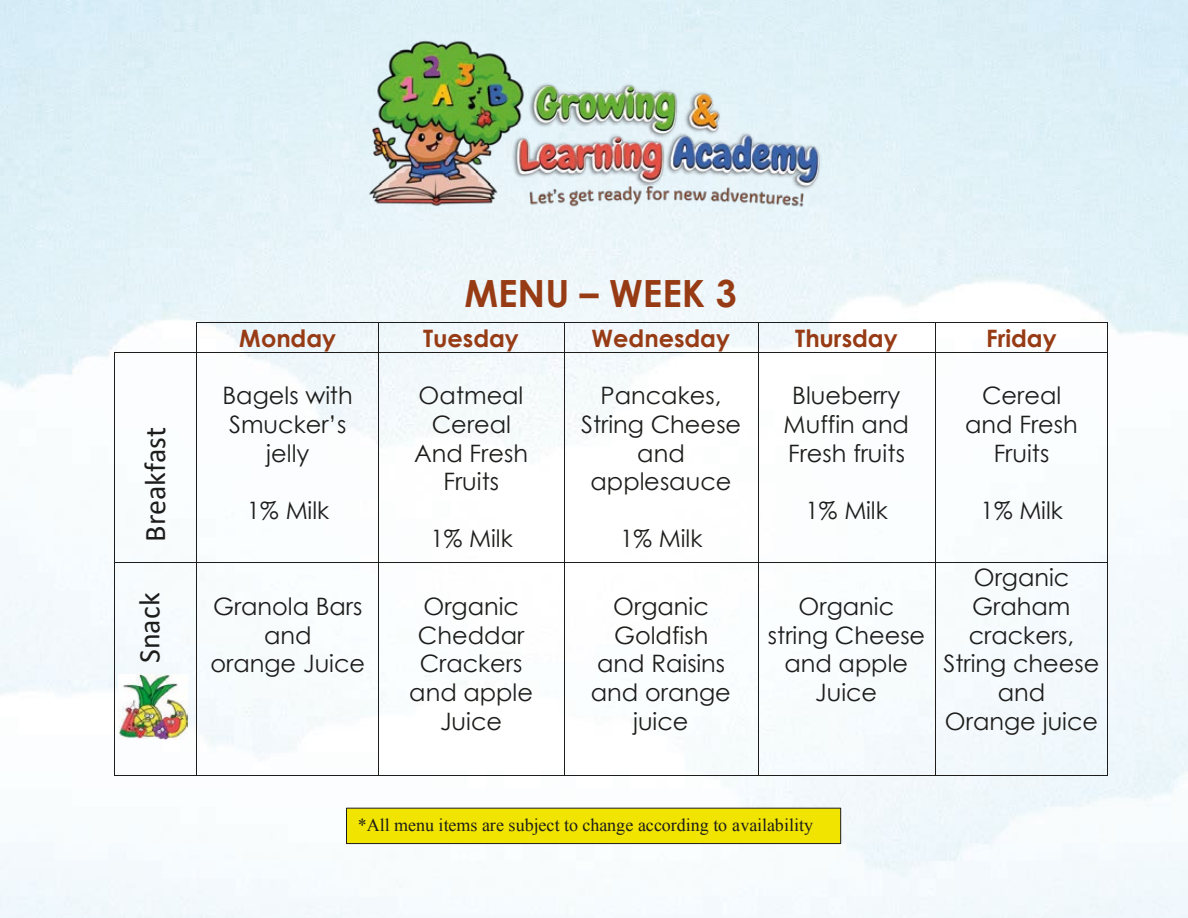
<style>
.page{position:relative;width:1188px;height:918px;background:#fff}
.page>*{position:absolute;margin:0;border:0;box-sizing:border-box;transform-origin:0 0}
.t1{font:700 37.5px "Century Gothic";color:#973b15}
.t2{font:30px "Calibri";color:#1d1d1b}
.t3{font:24px/28.7px "Century Gothic";color:#1d1d1b;text-align:center}
.t4{font:700 24px "Century Gothic";letter-spacing:-.005em;color:#973b15}
.t5{font:18px "Times New Roman";letter-spacing:-.005em;color:#1d1d1b}
</style>
<div class="page">
<img style="left:0;top:0;width:1188px;height:918px">
<img style="left:119px;top:675px;width:68px;height:64px">
<hr style="left:197px;top:322px;width:181px;height:1px;background:#1d1d1b">
<hr style="left:379px;top:322px;width:185px;height:1px;background:#1d1d1b">
<hr style="left:565px;top:322px;width:193px;height:1px;background:#1d1d1b">
<hr style="left:758px;top:322px;width:177px;height:1px;background:#1d1d1b">
<hr style="left:936px;top:322px;width:171px;height:1px;background:#1d1d1b">
<hr style="left:116px;top:352px;width:81px;height:1px;background:#1d1d1b">
<svg style="left:197px;top:323px;width:1px;height:29px"></svg>
<hr style="left:197px;top:352px;width:181px;height:1px;background:#1d1d1b">
<svg style="left:378px;top:322px;width:1px;height:31px"></svg>
<hr style="left:379px;top:352px;width:185px;height:1px;background:#1d1d1b">
<svg style="left:564px;top:322px;width:1px;height:31px"></svg>
<hr style="left:565px;top:352px;width:193px;height:1px;background:#1d1d1b">
<svg style="left:758px;top:323px;width:1px;height:29px"></svg>
<hr style="left:758px;top:352px;width:177px;height:1px;background:#1d1d1b">
<svg style="left:935px;top:322px;width:1px;height:31px"></svg>
<hr style="left:936px;top:352px;width:171px;height:1px;background:#1d1d1b">
<svg style="left:1107px;top:322px;width:1px;height:31px"></svg>
<hr style="left:114px;top:353px;width:1px;height:209px;background:#1d1d1b">
<hr style="left:197px;top:353px;width:1px;height:209px;background:#1d1d1b">
<hr style="left:378px;top:353px;width:1px;height:209px;background:#1d1d1b">
<hr style="left:564px;top:353px;width:1px;height:209px;background:#1d1d1b">
<hr style="left:758px;top:353px;width:1px;height:209px;background:#1d1d1b">
<hr style="left:935px;top:353px;width:1px;height:209px;background:#1d1d1b">
<hr style="left:1107px;top:353px;width:1px;height:209px;background:#1d1d1b">
<hr style="left:115px;top:562px;width:82px;height:1px;background:#1d1d1b">
<hr style="left:197px;top:562px;width:181px;height:1px;background:#1d1d1b">
<hr style="left:379px;top:562px;width:185px;height:1px;background:#1d1d1b">
<hr style="left:565px;top:562px;width:193px;height:1px;background:#1d1d1b">
<hr style="left:758px;top:562px;width:177px;height:1px;background:#1d1d1b">
<hr style="left:936px;top:562px;width:171px;height:1px;background:#1d1d1b">
<hr style="left:114px;top:563px;width:1px;height:212px;background:#1d1d1b">
<hr style="left:115px;top:775px;width:82px;height:1px;background:#1d1d1b">
<hr style="left:197px;top:563px;width:1px;height:212px;background:#1d1d1b">
<hr style="left:197px;top:775px;width:181px;height:1px;background:#1d1d1b">
<hr style="left:378px;top:563px;width:1px;height:212px;background:#1d1d1b">
<hr style="left:379px;top:775px;width:185px;height:1px;background:#1d1d1b">
<hr style="left:564px;top:563px;width:1px;height:212px;background:#1d1d1b">
<hr style="left:565px;top:775px;width:193px;height:1px;background:#1d1d1b">
<hr style="left:758px;top:563px;width:1px;height:212px;background:#1d1d1b">
<hr style="left:758px;top:775px;width:177px;height:1px;background:#1d1d1b">
<hr style="left:935px;top:563px;width:1px;height:212px;background:#1d1d1b">
<hr style="left:936px;top:775px;width:171px;height:1px;background:#1d1d1b">
<hr style="left:1107px;top:563px;width:1px;height:212px;background:#1d1d1b">
<img style="left:125px;top:406px;width:66px;height:136px">
<div style="left:119px;top:572px;width:58px;height:91px;background:#f6fbfe"></div>
<div style="left:346px;top:808px;width:495px;height:36px;background:#f1e400;border:1px solid #1d1d1b"></div>
<img style="left:359px;top:21px;width:470px;height:205px">
<p class="t2" style="left:134px;top:542px;width:116px;rotate:-90deg">Breakfast</p>
<p class="t2" style="left:129px;top:663px;width:72px;rotate:-90deg">Snack</p>
<h1 class="t1" style="left:464px;top:265px;width:274px">MENU – WEEK 3</h1>
<p class="t4" style="left:239px;top:320px;width:98px">Monday</p>
<p class="t4" style="left:423px;top:320px;width:97px">Tuesday</p>
<p class="t4" style="left:592px;top:320px;width:140px">Wednesday</p>
<p class="t4" style="left:795px;top:320px;width:104px">Thursday</p>
<p class="t4" style="left:986px;top:320px;width:72px">Friday</p>
<p class="t3" style="left:222px;top:381px;width:132px">Bagels with<br>Smucker’s jelly</p>
<p class="t3" style="left:247px;top:495px;width:84px">1% Milk</p>
<p class="t3" style="left:414px;top:381px;width:115px">Oatmeal<br>Cereal<br>And Fresh<br>Fruits</p>
<p class="t3" style="left:430px;top:524px;width:84px">1% Milk</p>
<p class="t3" style="left:581px;top:381px;width:161px">Pancakes,<br>String Cheese and applesauce</p>
<p class="t3" style="left:620px;top:524px;width:84px">1% Milk</p>
<p class="t3" style="left:784px;top:381px;width:127px">Blueberry<br>Muffin and<br>Fresh fruits</p>
<p class="t3" style="left:805px;top:495px;width:84px">1% Milk</p>
<p class="t3" style="left:965px;top:381px;width:114px">Cereal and Fresh<br>Fruits</p>
<p class="t3" style="left:981px;top:495px;width:84px">1% Milk</p>
<p class="t3" style="left:210px;top:592px;width:156px">Granola Bars and<br>orange Juice</p>
<p class="t3" style="left:409px;top:592px;width:125px">Organic<br>Cheddar<br>Crackers and apple<br>Juice</p>
<p class="t3" style="left:591px;top:592px;width:142px">Organic<br>Goldfish and Raisins and orange juice</p>
<p class="t3" style="left:768px;top:592px;width:159px">Organic string Cheese and apple<br>Juice</p>
<p class="t3" style="left:943px;top:563px;width:158px">Organic<br>Graham crackers,<br>String cheese and<br>Orange juice</p>
<p class="t5" style="left:358px;top:813px;width:457px">*All menu items are subject to change according to availability</p>
</div>
